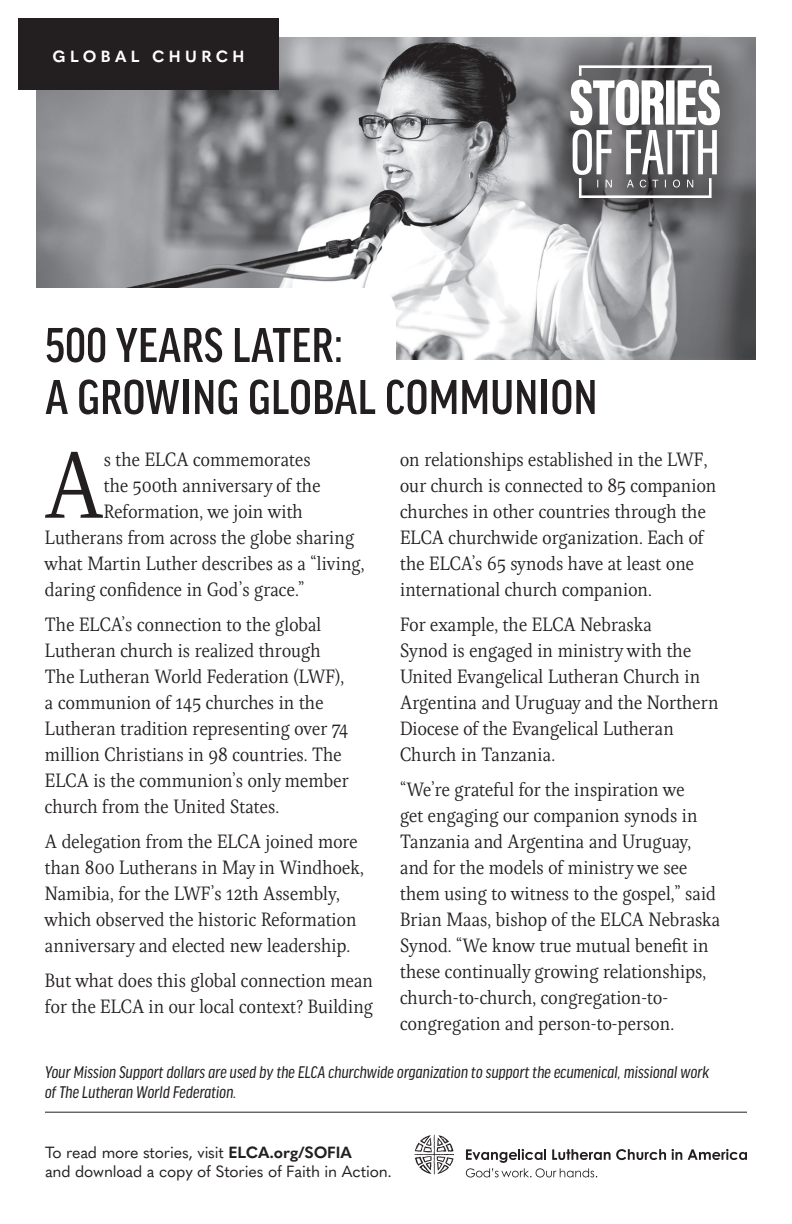
<style>
.page{position:relative;width:792px;height:1224px;background:#fff}
.page>*{position:absolute;margin:0;border:0;box-sizing:border-box;transform-origin:0 0}
.t1{font:97.6px "Eskapade";color:#231f20}
.t2{font:500 condensed 52px/52px "Good Headline Pro";letter-spacing:.01em;color:#231f20}
.t3{font:20px/26px "Eskapade";color:#231f20}
.t4{font:italic condensed 18px/20px "Good Headline Pro";color:#231f20}
.t5{font:16px/19.2px "Quasimoda";letter-spacing:-.01em;color:#231f20}
.t6{font:700 16px "Quasimoda";letter-spacing:.27em;color:#fff}
.s1{font-weight:700}
</style>
<div class="page">
<img style="left:36px;top:37px;width:720px;height:323px">
<svg style="left:36px;top:288px;width:360px;height:72px"></svg>
<hr style="left:45px;top:1112px;width:702px;height:1px;background:#231f20">
<div style="left:536px;top:31px;width:218px;height:202px;background:#231f20;opacity:.5"></div>
<svg style="left:570px;top:65px;width:150px;height:133px"></svg>
<div style="left:18px;top:18px;width:261px;height:72px;background:#231f20"></div>
<svg style="left:672px;top:1149px;width:10px;height:11px"></svg>
<svg style="left:688px;top:1149px;width:59px;height:11px"></svg>
<svg style="left:466px;top:1149px;width:200px;height:28px"></svg>
<svg style="left:415px;top:1135px;width:39px;height:39px"></svg>
<p class="t6" style="left:52px;top:44px;width:194px">GLOBAL CHURCH</p>
<h2 class="t2" style="left:45px;top:319px;width:554px">500 YEARS LATER:<br>A GROWING GLOBAL COMMUNION</h2>
<h1 class="t1" style="left:44px;top:416px;width:61px">A</h1>
<p class="t3" style="left:104px;top:445px;width:208px">s the ELCA commemorates</p>
<p class="t3" style="left:104px;top:471px;width:218px">the 500th anniversary of the</p>
<p class="t3" style="left:104px;top:497px;width:201px">Reformation, we join with</p>
<p class="t3" style="left:45px;top:523px;width:311px">Lutherans from across the globe sharing</p>
<p class="t3" style="left:45px;top:549px;width:321px">what Martin Luther describes as a “living,</p>
<p class="t3" style="left:45px;top:575px;width:261px">daring confidence in God’s grace.”</p>
<p class="t3" style="left:45px;top:610px;width:306px">The ELCA’s connection to the global Lutheran church is realized through The Lutheran World Federation (LWF), a communion of 145 churches in the Lutheran tradition representing over 74 million Christians in 98 countries. The ELCA is the communion’s only member church from the United States.</p>
<p class="t3" style="left:45px;top:827px;width:320px">A delegation from the ELCA joined more than 800 Lutherans in May in Windhoek, Namibia, for the LWF’s 12th Assembly, which observed the historic Reformation anniversary and elected new leadership.</p>
<p class="t3" style="left:45px;top:966px;width:330px">But what does this global connection mean for the ELCA in our local context? Building</p>
<p class="t3" style="left:400px;top:445px;width:318px">on relationships established in the LWF, our church is connected to 85 companion churches in other countries through the ELCA churchwide organization. Each of the ELCA’s 65 synods have at least one international church companion.</p>
<p class="t3" style="left:400px;top:610px;width:320px">For example, the ELCA Nebraska<br>Synod is engaged in ministry with the United Evangelical Lutheran Church in Argentina and Uruguay and the Northern Diocese of the Evangelical Lutheran Church in Tanzania.</p>
<p class="t3" style="left:400px;top:775px;width:322px">“We’re grateful for the inspiration we<br>get engaging our companion synods in Tanzania and Argentina and Uruguay, and for the models of ministry we see them using to witness to the gospel,” said Brian Maas, bishop of the ELCA Nebraska Synod. “We know true mutual benefit in these continually growing relationships, church-to-church, congregation-to&shy;congregation and person-to-person.</p>
<p class="t4" style="left:45px;top:1062px;width:666px">Your Mission Support dollars are used by the ELCA churchwide organization to support the ecumenical, missional work of The Lutheran World Federation.</p>
<p class="t5" style="left:45px;top:1142px;width:349px">To read more stories, visit <span class="s1">ELCA.org/SOFIA<br></span>and download a copy of Stories of Faith in Action.</p>
</div>
